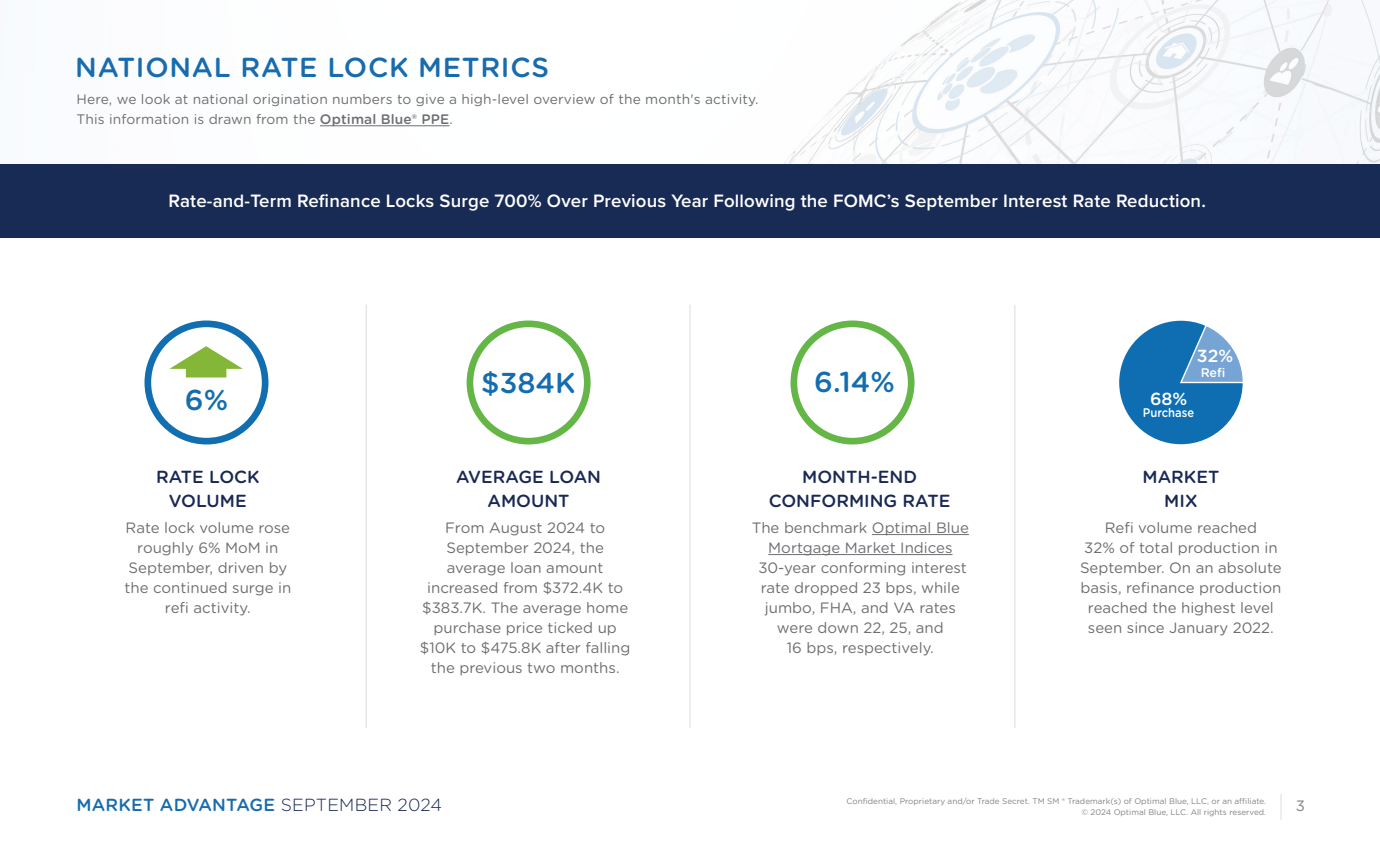
<style>
.page{position:relative;width:1380px;height:855px;background:#fff}
.page>*{position:absolute;margin:0;border:0;box-sizing:border-box;transform-origin:0 0}
.t1{font:500 28.75px "Gotham Rounded";color:#146daf}
.t2{font:500 27.5px "Gotham Rounded";letter-spacing:.025em;color:#186cae}
.t3{font:600 18.62px "Proxima Nova";letter-spacing:.01em;color:#fff}
.t4{font:500 17.5px/23.8px "Gotham Rounded";color:#1a2954;text-align:center}
.t5{font:500 17.5px "Gotham Rounded";letter-spacing:.01em;color:#186cae}
.t6{font:500 17.5px "Gotham Rounded";color:#fff}
.t7{font:15px/20px "Gotham Rounded";color:#6d6e71;text-align:center}
.t8{font:15px "Gotham Rounded";color:#808285}
.t9{font:13.75px/20px "Gotham Rounded";letter-spacing:.01em;color:#6d6e71}
.t10{font:500 12.5px "Gotham Rounded";color:#fff;scale:.9 1}
.t11{font:500 12.5px "Gotham Rounded";color:#fff}
.t12{font:8.12px "Gotham Rounded";color:#808285}
.s1{font-weight:500}
.s2{font-weight:300;color:#1a2954}
</style>
<div class="page">
<img style="left:320px;top:0;width:1060px;height:164px">
<hr style="left:1280px;top:794px;width:2px;height:26px;background:#e2e3e4">
<div style="left:0;top:164px;width:1380px;height:73px;background:#182b54"></div>
<hr style="left:320px;top:125px;width:130px;height:1px;background:#6d6e71">
<hr style="left:366px;top:305px;width:1px;height:423px;background:#e2e3e4">
<hr style="left:872px;top:534px;width:97px;height:1px;background:#6d6e71">
<hr style="left:768px;top:554px;width:185px;height:1px;background:#6d6e71">
<div style="left:791px;top:321px;width:124px;height:123px;border:7px solid #64b646;border-radius:50%"></div>
<div style="left:467px;top:321px;width:124px;height:123px;border:7px solid #64b646;border-radius:50%"></div>
<div style="left:145px;top:321px;width:123px;height:123px;border:7px solid #116eb0;border-radius:50%"></div>
<div style="left:1115px;top:317px;width:131px;height:131px;background:#0f6eb1;border-radius:50%"></div>
<svg style="left:1180px;top:321px;width:62px;height:63px"></svg>
<div style="left:1112px;top:313px;width:138px;height:139px;border:7px solid #fff;border-radius:50%"></div>
<hr style="left:689px;top:305px;width:2px;height:423px;background:#e2e3e4">
<hr style="left:1014px;top:305px;width:1px;height:423px;background:#e2e3e4">
<svg style="left:169px;top:346px;width:74px;height:32px"></svg>
<h2 class="t2" style="left:75px;top:47px;width:475px">NATIONAL RATE LOCK METRICS</h2>
<p class="t9" style="left:77px;top:89px;width:684px">Here, we look at national origination numbers to give a high-level overview of the month's activity.<br>This information is drawn from the <span class="s1">Optimal Blue® PPE</span>.</p>
<p class="t3" style="left:169px;top:187px;width:1039px">Rate-and-Term Refinance Locks Surge 700% Over Previous Year Following the FOMC’s September Interest Rate Reduction.</p>
<p class="t6" style="left:1197px;top:344px;width:38px">32%</p>
<p class="t11" style="left:1201px;top:363px;width:26px">Refi</p>
<h1 class="t1" style="left:481px;top:362px;width:96px">$384K</h1>
<h1 class="t1" style="left:814px;top:362px;width:82px">6.14%</h1>
<h1 class="t1" style="left:185px;top:380px;width:45px">6%</h1>
<p class="t6" style="left:1150px;top:386px;width:39px">68%</p>
<p class="t10" style="left:1143px;top:404px;width:59px">Purchase</p>
<p class="t4" style="left:156px;top:464px;width:105px">RATE LOCK<br>VOLUME</p>
<p class="t7" style="left:125px;top:517px;width:168px">Rate lock volume rose roughly 6% MoM in<br>September, driven by the continued surge in refi activity.</p>
<p class="t4" style="left:456px;top:464px;width:146px">AVERAGE LOAN<br>AMOUNT</p>
<p class="t7" style="left:420px;top:517px;width:212px">From August 2024 to<br>September 2024, the average loan amount increased from $372.4K to $383.7K. The average home purchase price ticked up $10K to $475.8K after falling the previous two months.</p>
<p class="t4" style="left:769px;top:464px;width:183px">MONTH-END<br>CONFORMING RATE</p>
<p class="t7" style="left:752px;top:517px;width:219px">The benchmark Optimal Blue<br>Mortgage Market Indices<br>30-year conforming interest rate dropped 23 bps, while jumbo, FHA, and VA rates were down 22, 25, and<br>16 bps, respectively.</p>
<p class="t4" style="left:1142px;top:464px;width:78px">MARKET<br>MIX</p>
<p class="t7" style="left:1080px;top:517px;width:203px">Refi volume reached<br>32% of total production in<br>September. On an absolute basis, refinance production reached the highest level seen since January 2022.</p>
<p class="t5" style="left:77px;top:792px;width:367px">MARKET ADVANTAGE <span class="s2">SEPTEMBER 2024</span></p>
<p class="t12" style="left:847px;top:796px;width:421px">Confidential, Proprietary and/or Trade Secret. TM SM ® Trademark(s) of Optimal Blue, LLC, or an affiliate.</p>
<p class="t12" style="left:1081px;top:807px;width:186px">© 2024 Optimal Blue, LLC. All rights reserved.</p>
<p class="t8" style="left:1296px;top:796px;width:11px">3</p>
</div>
